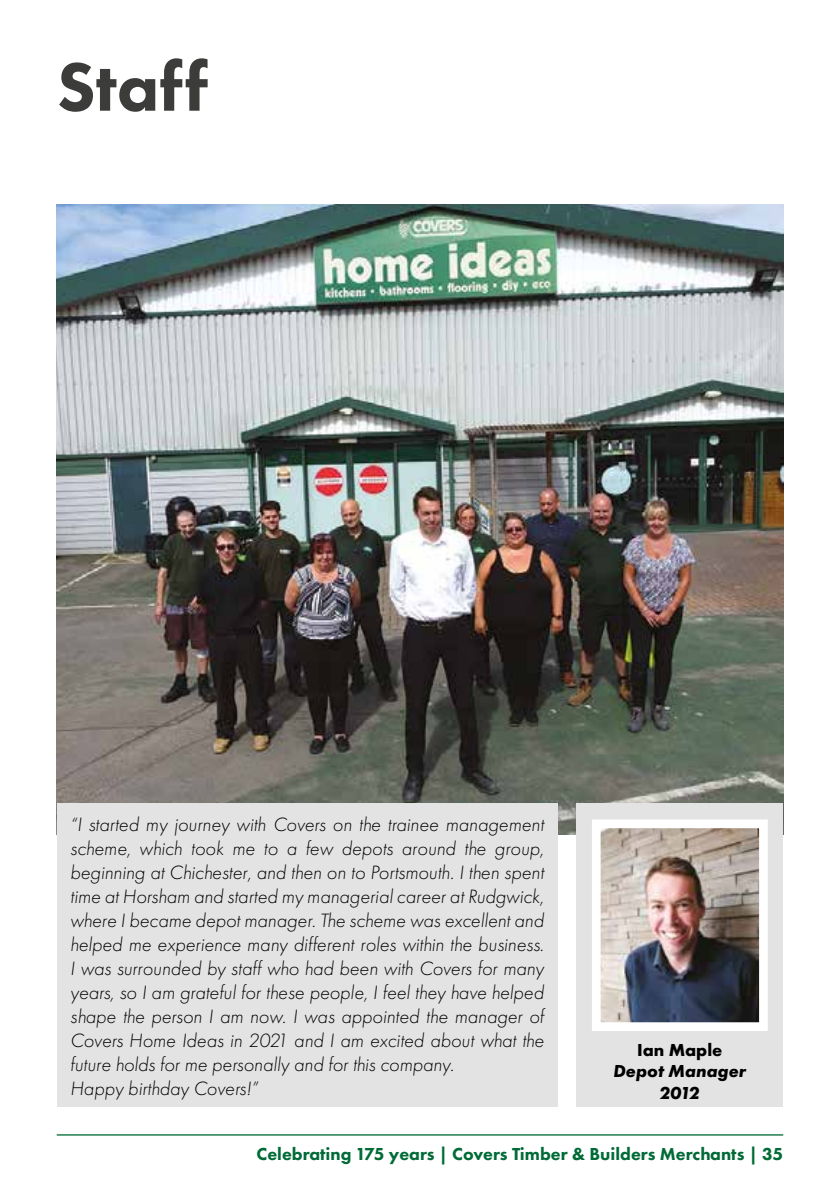
<style>
.page{position:relative;width:840px;height:1191px;background:#fff}
.page>*{position:absolute;margin:0;border:0;box-sizing:border-box;transform-origin:0 0}
.t1{font:800 70.8px "Futura PT";color:#3c3c3b}
.t2{font:italic 300 20px/24px "Futura PT";color:#000}
.t3{font:800 18px "Futura PT";color:#006b37}
.t4{font:italic 700 18px/21.6px "Futura PT";color:#000;text-align:center}
.t5{font:700 18px "Futura PT";color:#000}
</style>
<div class="page">
<hr style="left:57px;top:1134px;width:725px;height:1px;background:#006b37">
<img style="left:57px;top:204px;width:725px;height:631px">
<div style="left:576px;top:803px;width:206px;height:303px;background:#e3e3e3"></div>
<img style="left:601px;top:829px;width:156px;height:192px">
<div style="left:591px;top:819px;width:176px;height:212px;border:9px solid #fff"></div>
<div style="left:57px;top:803px;width:500px;height:303px;background:#e3e3e3"></div>
<h1 class="t1" style="left:57px;top:43px;width:152px">Staff</h1>
<p class="t2" style="left:70px;top:812px;width:475px">“I started my journey with Covers on the trainee management scheme, which took me to a few depots around the group, beginning at Chichester, and then on to Portsmouth. I then spent time at Horsham and started my managerial career at Rudgwick, where I became depot manager. The scheme was excellent and helped me experience many different roles within the business.<br>I was surrounded by staff who had been with Covers for many years, so I am grateful for these people, I feel they have helped shape the person I am now. I was appointed the manager of Covers Home Ideas in 2021 and I am excited about what the future holds for me personally and for this company.<br>Happy birthday Covers!”</p>
<p class="t5" style="left:637px;top:1038px;width:87px">Ian Maple</p>
<p class="t4" style="left:613px;top:1060px;width:134px">Depot Manager<br>2012</p>
<p class="t3" style="left:256px;top:1142px;width:528px">Celebrating 175 years | Covers Timber &amp; Builders Merchants | 35</p>
</div>
